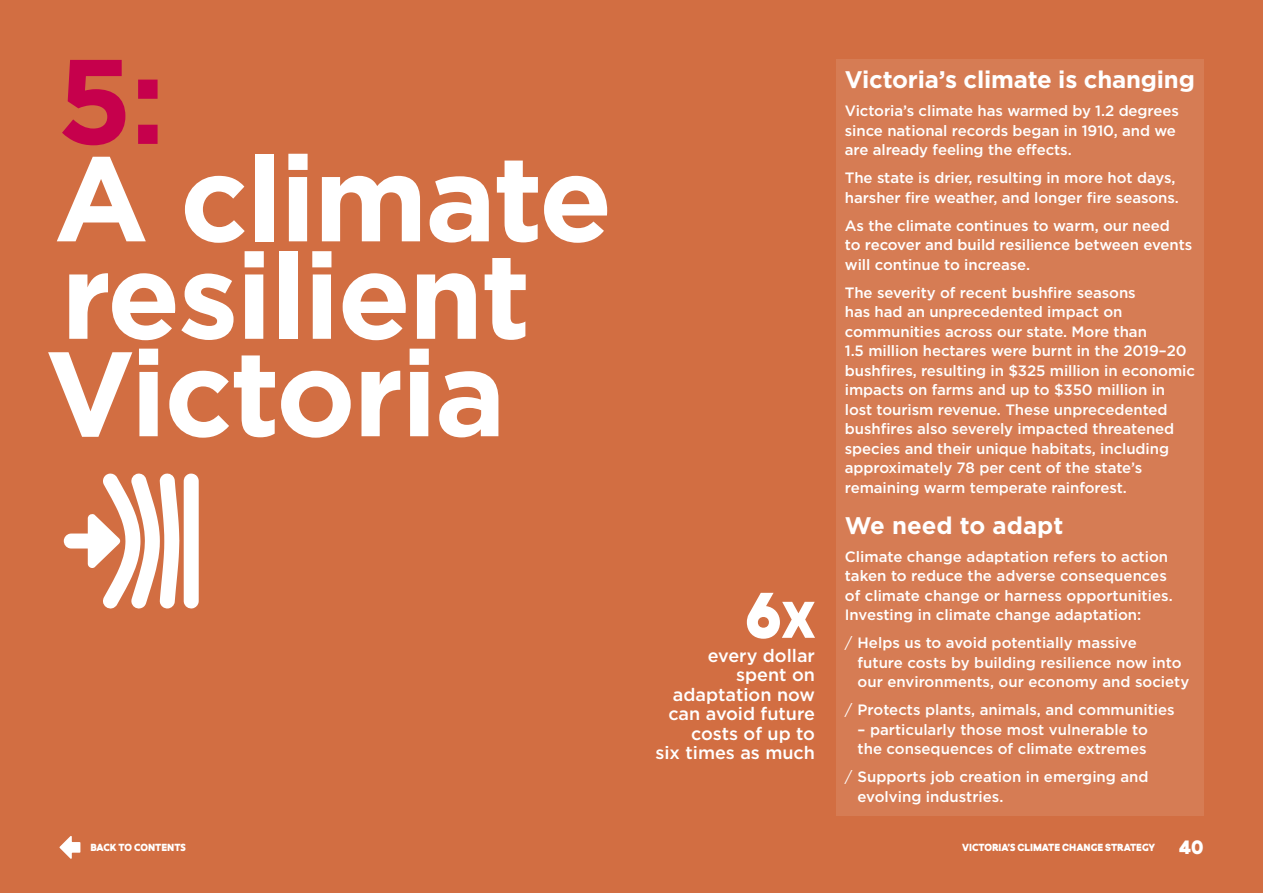
<style>
.page{position:relative;width:1263px;height:893px;background:#d26e42}
.page>*{position:absolute;margin:0;border:0;box-sizing:border-box;transform-origin:0 0}
.t1{font:700 120px/97.5px "Gotham";letter-spacing:-.02em;color:#fff}
.t2{font:700 120px "Gotham";color:#c6004c}
.t3{font:75px "Devinyl";color:#fff}
.t4{font:700 24px "Gotham";letter-spacing:-.01em;color:#fff}
.t5{font:500 18px/19.5px "Gotham";color:#fff;text-align:right}
.t6{font:500 15px/19.5px "Gotham";letter-spacing:-.005em;color:#fff}
.t7{font:12px "Devinyl";color:#fff}
.s1{font-size:60px}
.s2{font-weight:400}
.s3{font-size:22.5px}
</style>
<div class="page">
<svg style="left:64px;top:473px;width:135px;height:136px"></svg>
<div style="left:836px;top:60px;width:367px;height:756px;background:#d67c54"></div>
<svg style="left:60px;top:836px;width:20px;height:23px"></svg>
<h1 class="t2" style="left:57px;top:32px;width:110px">5:</h1>
<h1 class="t1" style="left:45px;top:147px;width:569px">A climate resilient<br>Victoria</h1>
<h2 class="t3" style="left:745px;top:576px;width:72px">6<span class="s1">X</span></h2>
<p class="t5" style="left:655px;top:645px;width:161px">every dollar spent on adaptation now can avoid future costs of up to<br>six times as much</p>
<h3 class="t4" style="left:845px;top:66px;width:352px">Victoria’s climate is changing</h3>
<p class="t6" style="left:845px;top:101px;width:336px">Victoria’s climate has warmed by 1.2 degrees since national records began in 1910, and we are already feeling the effects.</p>
<p class="t6" style="left:845px;top:168px;width:336px">The state is drier, resulting in more hot days, harsher fire weather, and longer fire seasons.</p>
<p class="t6" style="left:845px;top:215px;width:349px">As the climate continues to warm, our need<br>to recover and build resilience between events will continue to increase.</p>
<p class="t6" style="left:845px;top:282px;width:352px">The severity of recent bushfire seasons<br>has had an unprecedented impact on communities across our state. More than<br>1.5 million hectares were burnt in the 2019–20 bushfires, resulting in $325 million in economic impacts on farms and up to $350 million in lost tourism revenue. These unprecedented bushfires also severely impacted threatened species and their unique habitats, including approximately 78 per cent of the state’s remaining warm temperate rainforest.</p>
<h3 class="t4" style="left:845px;top:511px;width:220px">We need to adapt</h3>
<p class="t6" style="left:845px;top:546px;width:329px">Climate change adaptation refers to action taken to reduce the adverse consequences of climate change or harness opportunities.<br>Investing in climate change adaptation:</p>
<p class="t6" style="left:857px;top:633px;width:333px;text-indent:-13px"><span class="s2">/</span> Helps us to avoid potentially massive<br>future costs by building resilience now into our environments, our economy and society</p>
<p class="t6" style="left:845px;top:700px;width:331px"><span class="s2">/</span> Protects plants, animals, and communities</p>
<p class="t6" style="left:857px;top:719px;width:292px">– particularly those most vulnerable to the consequences of climate extremes</p>
<p class="t6" style="left:857px;top:767px;width:293px;text-indent:-13px"><span class="s2">/</span> Supports job creation in emerging and evolving industries.</p>
<p class="t7" style="left:90px;top:841px;width:97px">BACK TO CONTENTS</p>
<p class="t7" style="left:962px;top:841px;width:243px">VICTORIA’S CLIMATE CHANGE STRATEGY <span class="s3">40</span></p>
</div>
